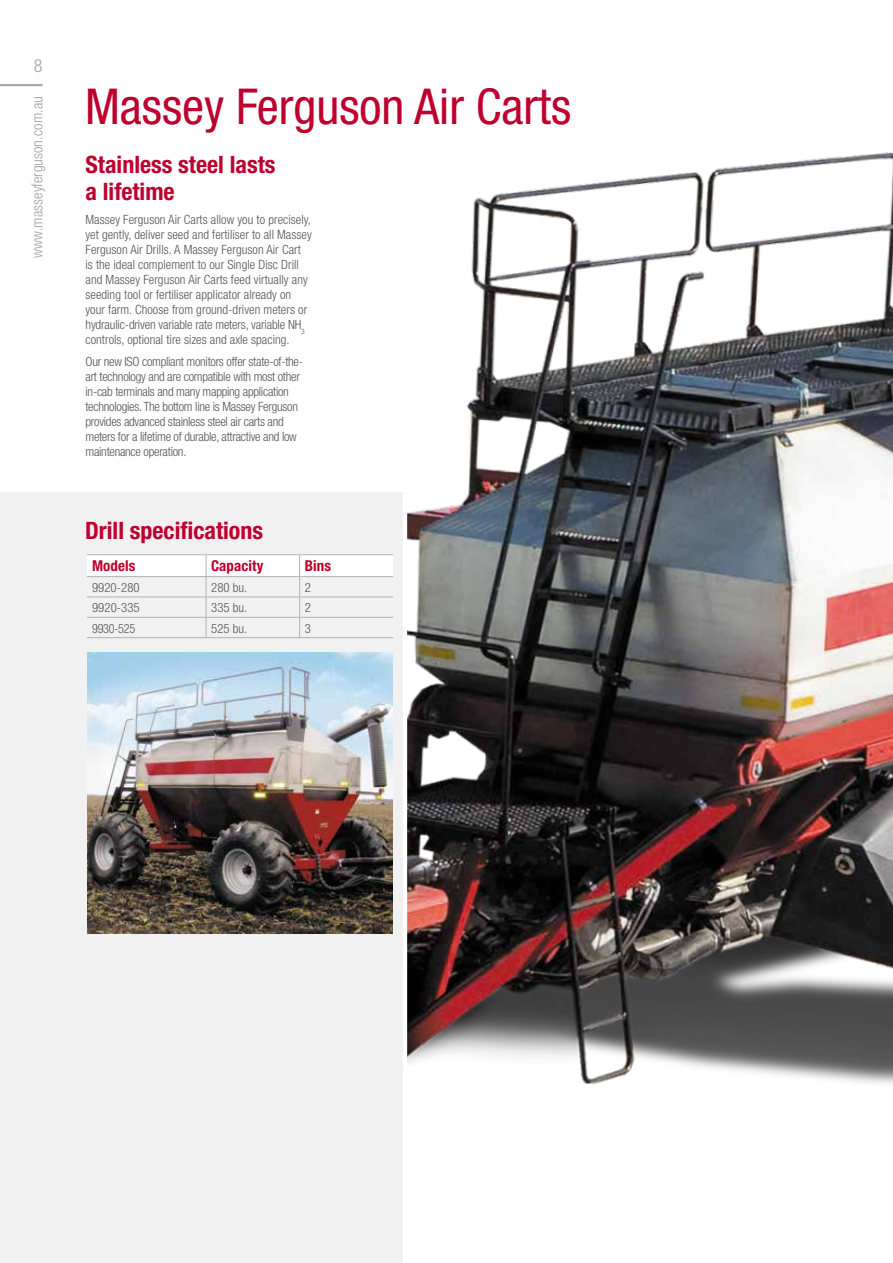
<style>
.page{position:relative;width:893px;height:1263px;background:#fff}
.page>*{position:absolute;margin:0;border:0;box-sizing:border-box;transform-origin:0 0}
.t1{font:condensed 49.5px "Helvetica Neue";color:#be002e}
.t2{font:700 condensed 24px/27px "Helvetica Neue";color:#be002e}
.t3{font:300 condensed 18px "Helvetica Neue";color:#a2a2a2}
.t4{font:300 condensed 15px "Helvetica Neue";letter-spacing:.005em;color:#a2a2a2}
.t5{font:700 condensed 15px "Helvetica Neue";letter-spacing:.005em;color:#be002e}
.t6{font:300 condensed 12.75px/15px "Helvetica Neue";letter-spacing:.005em;color:#545454}
.t7{font:300 condensed 12.75px/15px "Helvetica Neue";letter-spacing:-.02em;color:#545454}
.t8{font:300 condensed 12.75px "Helvetica Neue";letter-spacing:.005em;color:#545454;scale:.95 1}
</style>
<div class="page">
<img style="left:0;top:86px;width:893px;height:999px">
<div style="left:0;top:488px;width:407px;height:775px;background:#f1f1f1"></div>
<img style="left:87px;top:653px;width:306px;height:280px">
<hr style="left:87px;top:554px;width:119px;height:1px;background:#b3b3b3">
<hr style="left:206px;top:554px;width:94px;height:1px;background:#b3b3b3">
<hr style="left:300px;top:554px;width:93px;height:1px;background:#b3b3b3">
<svg style="left:87px;top:555px;width:306px;height:82px"></svg>
<hr style="left:87px;top:637px;width:119px;height:1px;background:#b3b3b3">
<hr style="left:206px;top:637px;width:94px;height:1px;background:#b3b3b3">
<hr style="left:300px;top:637px;width:93px;height:1px;background:#b3b3b3">
<hr style="left:0;top:84px;width:43px;height:2px;background:#a2a2a2">
<h3 class="t3" style="left:34px;top:56px;width:10px">8</h3>
<p class="t4" style="left:29px;top:258px;width:163px;rotate:-90deg">www.masseyferguson.com.au</p>
<h1 class="t1" style="left:85px;top:78px;width:488px">Massey Ferguson Air Carts</h1>
<h2 class="t2" style="left:86px;top:151px;width:192px">Stainless steel lasts a lifetime</h2>
<p class="t6" style="left:86px;top:212px;width:228px">Massey Ferguson Air Carts allow you to precisely, yet gently, deliver seed and fertiliser to all Massey Ferguson Air Drills. A Massey Ferguson Air Cart<br>is the ideal complement to our Single Disc Drill and Massey Ferguson Air Carts feed virtually any seeding tool or fertiliser applicator already on your farm. Choose from ground-driven meters or hydraulic-driven variable rate meters, variable NH<sub>3 </sub>controls, optional tire sizes and axle spacing.</p>
<p class="t7" style="left:86px;top:353px;width:219px">Our new ISO compliant monitors offer state-of-the&shy;art technology and are compatible with most other in-cab terminals and many mapping application technologies. The bottom line is Massey Ferguson provides advanced stainless steel air carts and meters for a lifetime of durable, attractive and low maintenance operation.</p>
<h2 class="t2" style="left:85px;top:517px;width:180px">Drill specifications</h2>
<p class="t5" style="left:92px;top:557px;width:45px">Models</p>
<p class="t5" style="left:211px;top:557px;width:54px">Capacity</p>
<p class="t5" style="left:305px;top:557px;width:28px">Bins</p>
<p class="t6" style="left:92px;top:580px;width:49px">9920-280</p>
<p class="t6" style="left:211px;top:580px;width:38px">280 bu.</p>
<p class="t6" style="left:305px;top:580px;width:8px">2</p>
<p class="t6" style="left:92px;top:600px;width:49px">9920-335</p>
<p class="t6" style="left:211px;top:600px;width:38px">335 bu.</p>
<p class="t6" style="left:305px;top:600px;width:8px">2</p>
<p class="t8" style="left:92px;top:621px;width:47px">9930-525</p>
<p class="t6" style="left:211px;top:620px;width:38px">525 bu.</p>
<p class="t6" style="left:305px;top:620px;width:8px">3</p>
</div>
